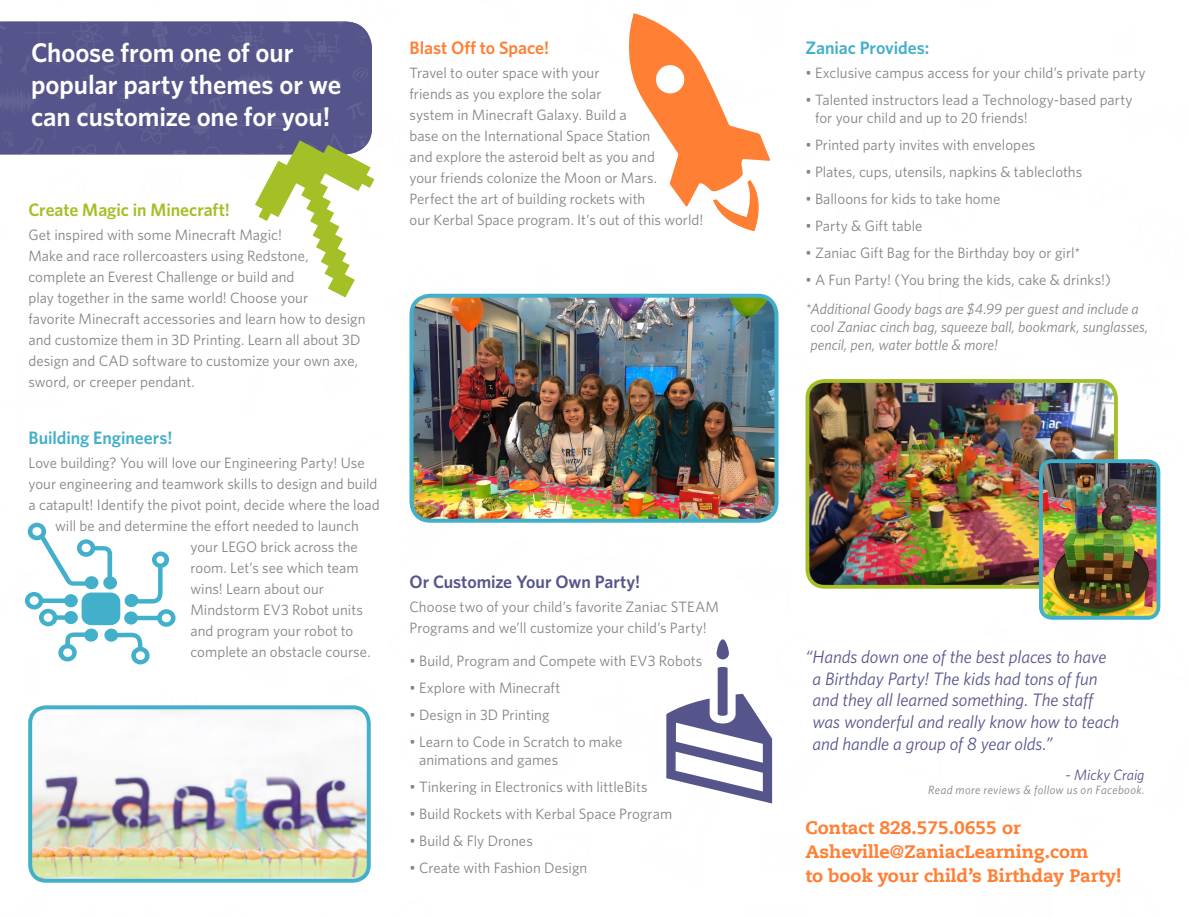
<style>
.page{position:relative;width:1188px;height:918px;background:#fff}
.page>*{position:absolute;margin:0;border:0;box-sizing:border-box;transform-origin:0 0}
.t1{font:600 27px/32.4px "Whitney";letter-spacing:-.005em;color:#fff}
.t2{font:italic 18px/21.6px "Whitney";letter-spacing:-.005em;color:#56558b}
.t3{font:800 18px/24px "Caecilia Com 85";color:#ff8035}
.t4{font:600 18px "Whitney";letter-spacing:-.005em;color:#43b0cb}
.t5{font:600 18px "Whitney";letter-spacing:-.005em;color:#56558b}
.t6{font:600 18px "Whitney";letter-spacing:-.005em;color:#a3c027}
.t7{font:600 18px "Whitney";letter-spacing:-.005em;color:#ff8035}
.t8{font:15px/21px "Whitney";letter-spacing:.005em;color:#838386}
.t9{font:italic 15px/18px "Whitney";color:#838386}
.t10{font:italic 15px "Whitney";letter-spacing:-.005em;color:#56558b}
.t11{font:italic 12px "Whitney";letter-spacing:.03em;color:#838386}
</style>
<div class="page">
<img style="left:0;top:13px;width:1161px;height:870px">
<p class="t1" style="left:31px;top:35px;width:311px">Choose from one of our popular party themes or we can customize one for you!</p>
<p class="t6" style="left:28px;top:198px;width:203px">Create Magic in Minecraft!</p>
<p class="t8" style="left:28px;top:224px;width:339px">Get inspired with some Minecraft Magic!<br>Make and race rollercoasters using Redstone, complete an Everest Challenge or build and<br>play together in the same world! Choose your<br>favorite Minecraft accessories and learn how to design and customize them in 3D Printing. Learn all about 3D design and CAD software to customize your own axe, sword, or creeper pendant.</p>
<p class="t4" style="left:28px;top:426px;width:146px">Building Engineers!</p>
<p class="t8" style="left:28px;top:452px;width:338px">Love building? You will love our Engineering Party! Use</p>
<p class="t8" style="left:28px;top:473px;width:351px">your engineering and teamwork skills to design and build</p>
<p class="t8" style="left:28px;top:494px;width:353px">a catapult! Identify the pivot point, decide where the load</p>
<p class="t8" style="left:55px;top:515px;width:305px">will be and determine the effort needed to launch</p>
<p class="t8" style="left:190px;top:536px;width:169px">your LEGO brick across the</p>
<p class="t8" style="left:190px;top:557px;width:170px">room. Let’s see which team</p>
<p class="t8" style="left:190px;top:578px;width:135px">wins! Learn about our</p>
<p class="t8" style="left:190px;top:599px;width:174px">Mindstorm EV3 Robot units</p>
<p class="t8" style="left:190px;top:620px;width:164px">and program your robot to</p>
<p class="t8" style="left:190px;top:641px;width:182px">complete an obstacle course.</p>
<p class="t7" style="left:410px;top:36px;width:141px">Blast Off to Space!</p>
<p class="t8" style="left:410px;top:62px;width:295px">Travel to outer space with your<br>friends as you explore the solar<br>system in Minecraft Galaxy. Build a<br>base on the International Space Station<br>and explore the asteroid belt as you and<br>your friends colonize the Moon or Mars.<br>Perfect the art of building rockets with<br>our Kerbal Space program. It’s out of this world!</p>
<p class="t5" style="left:410px;top:570px;width:232px">Or Customize Your Own Party!</p>
<p class="t8" style="left:410px;top:596px;width:311px">Choose two of your child’s favorite Zaniac STEAM<br>Programs and we’ll customize your child’s Party!</p>
<p class="t8" style="left:410px;top:650px;width:294px">• Build, Program and Compete with EV3 Robots</p>
<p class="t8" style="left:410px;top:677px;width:152px">• Explore with Minecraft</p>
<p class="t8" style="left:410px;top:704px;width:142px">• Design in 3D Printing</p>
<p class="t8" style="left:419px;top:733px;width:205px;line-height:18px;text-indent:-10px">• Learn to Code in Scratch to make animations and games</p>
<p class="t8" style="left:410px;top:776px;width:240px">• Tinkering in Electronics with littleBits</p>
<p class="t8" style="left:410px;top:803px;width:264px">• Build Rockets with Kerbal Space Program</p>
<p class="t8" style="left:410px;top:830px;width:125px">• Build &amp; Fly Drones</p>
<p class="t8" style="left:410px;top:857px;width:179px">• Create with Fashion Design</p>
<p class="t4" style="left:806px;top:36px;width:125px">Zaniac Provides:</p>
<p class="t8" style="left:806px;top:62px;width:342px">• Exclusive campus access for your child’s private party</p>
<p class="t8" style="left:815px;top:91px;width:319px;line-height:18px;text-indent:-10px">• Talented instructors lead a Technology-based party for your child and up to 20 friends!</p>
<p class="t8" style="left:806px;top:134px;width:231px">• Printed party invites with envelopes</p>
<p class="t8" style="left:806px;top:161px;width:278px">• Plates, cups, utensils, napkins &amp; tablecloths</p>
<p class="t8" style="left:806px;top:188px;width:196px">• Balloons for kids to take home</p>
<p class="t8" style="left:806px;top:215px;width:119px">• Party &amp; Gift table</p>
<p class="t8" style="left:806px;top:242px;width:277px">• Zaniac Gift Bag for the Birthday boy or girl*</p>
<p class="t8" style="left:806px;top:269px;width:307px">• A Fun Party! (You bring the kids, cake &amp; drinks!)</p>
<p class="t9" style="left:810px;top:299px;width:339px;text-indent:-5px">*Additional Goody bags are $4.99 per guest and include a cool Zaniac cinch bag, squeeze ball, bookmark, sunglasses, pencil, pen, water bottle &amp; more!</p>
<p class="t2" style="left:813px;top:646px;width:308px;text-indent:-7px">“Hands down one of the best places to have a Birthday Party! The kids had tons of fun and they all learned something. The staff was wonderful and really know how to teach and handle a group of 8 year olds.”</p>
<p class="t10" style="left:1066px;top:764px;width:81px">- Micky Craig</p>
<p class="t11" style="left:928px;top:782px;width:218px">Read more reviews &amp; follow us on Facebook.</p>
<p class="t3" style="left:806px;top:816px;width:317px">Contact 828.575.0655 or<br>Asheville@ZaniacLearning.com<br>to book your child’s Birthday Party!</p>
</div>
